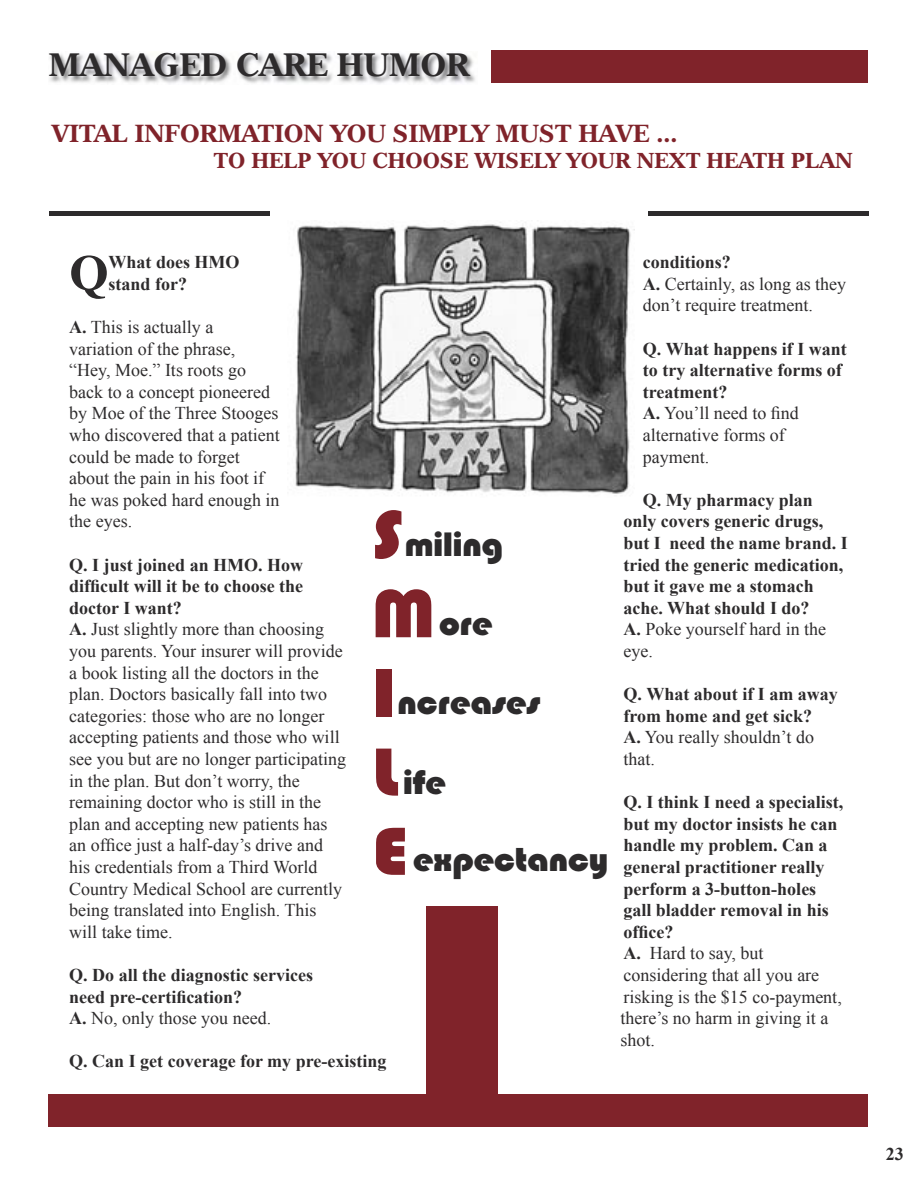
<style>
.page{position:relative;width:918px;height:1188px;background:#fff}
.page>*{position:absolute;margin:0;border:0;box-sizing:border-box;transform-origin:0 0}
.t1{font:900 66px/79.2px "Blippo BT";color:#80232a;scale:1.09 1}
.t2{font:700 50.55px "Times New Roman";color:#2d2b2c}
.t3{font:900 33px "Blippo BT";color:#2d2b2c;scale:1.09 1}
.t4{font:700 31.5px "Imperial BT";color:#2d2b2c}
.t5{font:700 24px "Imperial BT";color:#80232a}
.t6{font:700 21px "Imperial BT";color:#80232a}
.t7{font:18px/21.6px "Times New Roman";color:#2d2b2c}
.t8{font:700 18px/21.6px "Times New Roman";color:#2d2b2c}
.s1{font-weight:700}
.s2{font-weight:400}
.s3{font-size:66px;color:#80232a}
</style>
<div class="page">
<div style="left:491px;top:50px;width:377px;height:32px;background:#80232a"></div>
<div style="left:49px;top:1094px;width:819px;height:33px;background:#80232a"></div>
<img style="left:49px;top:53px;width:426px;height:31px">
<img style="left:295px;top:222px;width:339px;height:272px">
<div style="left:426px;top:907px;width:71px;height:220px;background:#80232a"></div>
<hr style="left:49px;top:212px;width:220px;height:4px;background:#2d2b2c">
<hr style="left:649px;top:212px;width:220px;height:4px;background:#2d2b2c">
<h3 class="t4" style="left:49px;top:46px;width:422px">MANAGED CARE HUMOR</h3>
<h3 class="t5" style="left:52px;top:119px;width:627px">VITAL INFORMATION YOU SIMPLY MUST HAVE ...</h3>
<p class="t6" style="left:214px;top:147px;width:640px">TO HELP YOU CHOOSE WISELY YOUR NEXT HEATH PLAN</p>
<h2 class="t2" style="left:69px;top:238px;width:41px">Q</h2>
<p class="t8" style="left:109px;top:251px;width:133px">What does HMO stand for?</p>
<p class="t7" style="left:69px;top:316px;width:212px"><span class="s1">A.</span> This is actually a variation of the phrase, “Hey, Moe.” Its roots go back to a concept pioneered by Moe of the Three Stooges who discovered that a patient could be made to forget about the pain in his foot if he was poked hard enough in the eyes.</p>
<p class="t7" style="left:69px;top:553px;width:278px"><span class="s1">Q. I just joined an HMO. How difficult will it be to choose the doctor I want?<br>A.</span> Just slightly more than choosing you parents. Your insurer will provide a book listing all the doctors in the plan. Doctors basically fall into two categories: those who are no longer accepting patients and those who will see you but are no longer participating in the plan. But don’t worry, the remaining doctor who is still in the plan and accepting new patients has an office just a half-day’s drive and his credentials from a Third World Country Medical School are currently being translated into English. This will take time.</p>
<p class="t8" style="left:69px;top:964px;width:245px">Q. Do all the diagnostic services need pre-certification?<br>A. <span class="s2">No, only those you need.</span></p>
<p class="t8" style="left:69px;top:1050px;width:319px">Q. Can I get coverage for my pre-existing</p>
<h3 class="t3" style="left:373px;top:524px;width:121px"><span class="s3">S</span>miling</h3>
<h1 class="t1" style="left:373px;top:574px;width:57px">M<br>I<br>L<br>E</h1>
<h3 class="t3" style="left:439px;top:604px;width:51px">ore</h3>
<h3 class="t3" style="left:398px;top:682px;width:133px">ncreases</h3>
<h3 class="t3" style="left:403px;top:762px;width:41px">ife</h3>
<h3 class="t3" style="left:413px;top:839px;width:181px">expectancy</h3>
<p class="t7" style="left:643px;top:251px;width:205px"><span class="s1">conditions?<br>A.</span> Certainly, as long as they don’t require treatment.</p>
<p class="t8" style="left:643px;top:337px;width:206px">Q. What happens if I want to try alternative forms of treatment?<br>A. <span class="s2">You’ll need to find alternative forms of payment.</span></p>
<p class="t8" style="left:623px;top:488px;width:226px;text-indent:20px">Q. My pharmacy plan only covers generic drugs, but I need the name brand. I tried the generic medication, but it gave me a stomach ache. What should I do?<br>A. <span class="s2">Poke yourself hard in the eye.</span></p>
<p class="t8" style="left:623px;top:683px;width:216px">Q. What about if I am away from home and get sick?<br>A. <span class="s2">You really shouldn’t do that.</span></p>
<p class="t8" style="left:620px;top:791px;width:224px">Q. I think I need a specialist, but my doctor insists he can handle my problem. Can a general practitioner really perform a 3-button-holes gall bladder removal in his office?<br>A. <span class="s2">Hard to say, but considering that all you are risking is the $15 co-payment, there’s no harm in giving it a shot.</span></p>
<p class="t8" style="left:886px;top:1143px;width:19px">23</p>
</div>
